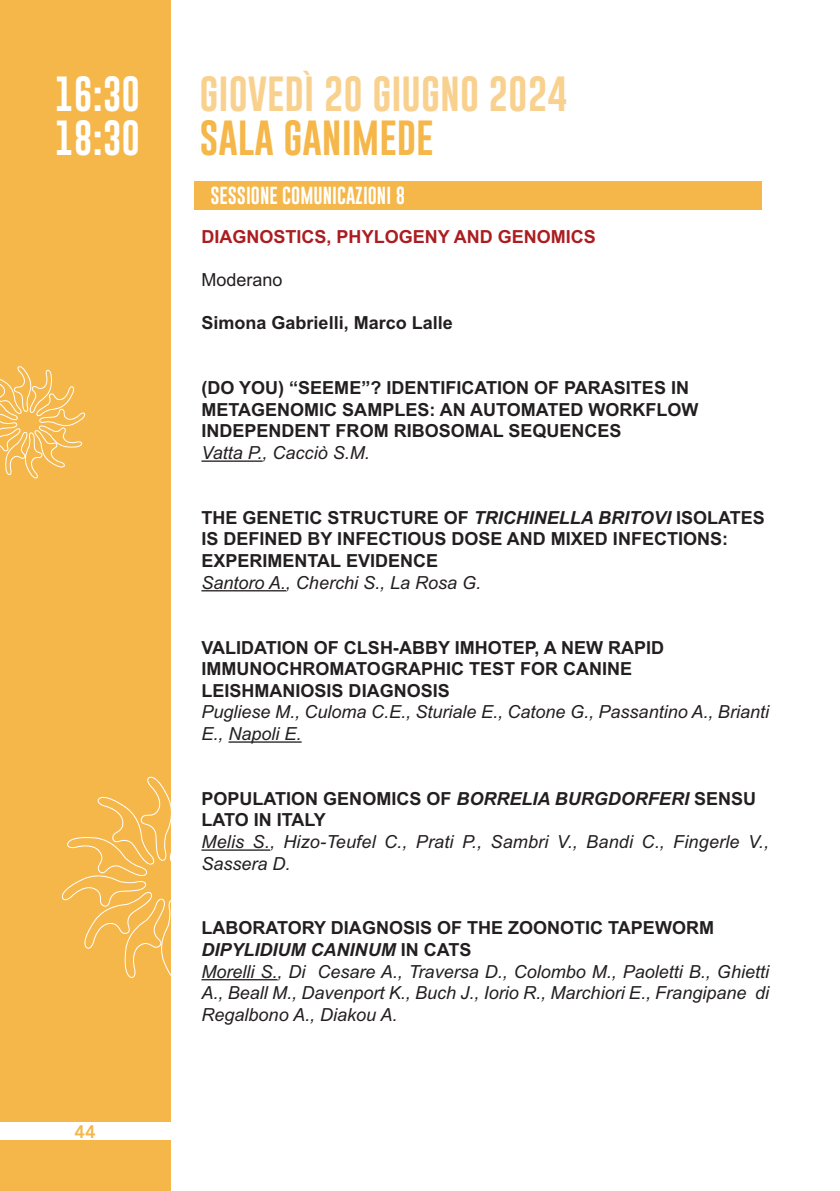
<style>
.page{position:relative;width:840px;height:1191px;background:#fff}
.page>*{position:absolute;margin:0;border:0;box-sizing:border-box;transform-origin:0 0}
.t1{font:36px "Gobold";color:#f9d18f;scale:1.05 1}
.t2{font:36px "Gobold";color:#f5b74a;scale:1.05 1}
.t3{font:36px/44px "Gobold";color:#fff}
.t4{font:700 18px/21.6px "Arial";color:#231f20}
.t5{font:italic 18px/21.6px "Arial";color:#231f20}
.t6{font:700 18px "Arial";color:#aa1d21}
.t7{font:18px "Gobold";color:#fff}
.t8{font:18px "Arial";color:#231f20}
.t9{font:800 18px "Avenir";color:#f5b74a}
.s1{font-style:italic}
.s2{font-weight:700;font-style:normal}
.s3{font-weight:700}
</style>
<div class="page">
<div style="left:0;top:0;width:170px;height:1191px;background:#f5b74a"></div>
<div style="left:0;top:1122px;width:173px;height:17px;background:#fff"></div>
<svg style="left:62px;top:774px;width:109px;height:212px"></svg>
<svg style="left:0;top:366px;width:86px;height:113px"></svg>
<hr style="left:201px;top:460px;width:61px;height:2px;background:#231f20">
<hr style="left:201px;top:590px;width:85px;height:1px;background:#231f20">
<hr style="left:228px;top:741px;width:73px;height:1px;background:#231f20">
<hr style="left:201px;top:849px;width:69px;height:1px;background:#231f20">
<hr style="left:201px;top:979px;width:76px;height:1px;background:#231f20">
<div style="left:194px;top:181px;width:567px;height:29px;background:#f5b74a"></div>
<h1 class="t3" style="left:55px;top:76px;width:87px">16:30<br>18:30</h1>
<h1 class="t1" style="left:199px;top:77px;width:352px">GIOVEDÌ 20 GIUGNO 2024</h1>
<h1 class="t2" style="left:199px;top:121px;width:224px">SALA GANIMEDE</h1>
<p class="t7" style="left:210px;top:187px;width:196px">SESSIONE COMUNICAZIONI 8</p>
<p class="t6" style="left:201px;top:226px;width:396px">DIAGNOSTICS, PHYLOGENY AND GENOMICS</p>
<p class="t8" style="left:201px;top:269px;width:83px">Moderano</p>
<p class="t4" style="left:201px;top:312px;width:253px">Simona Gabrielli, Marco Lalle</p>
<p class="t4" style="left:201px;top:377px;width:498px">(DO YOU) “SEEME”? IDENTIFICATION OF PARASITES IN<br>METAGENOMIC SAMPLES: AN AUTOMATED WORKFLOW<br>INDEPENDENT FROM RIBOSOMAL SEQUENCES</p>
<p class="t5" style="left:201px;top:442px;width:170px">Vatta P., Cacciò S.M.</p>
<p class="t4" style="left:201px;top:507px;width:564px">THE GENETIC STRUCTURE OF <span class="s1">TRICHINELLA BRITOVI</span> ISOLATES<br>IS DEFINED BY INFECTIOUS DOSE AND MIXED INFECTIONS:<br>EXPERIMENTAL EVIDENCE</p>
<p class="t5" style="left:201px;top:571px;width:281px">Santoro A., Cherchi S., La Rosa G.</p>
<p class="t4" style="left:201px;top:636px;width:464px">VALIDATION OF CLSH-ABBY IMHOTEP, A NEW RAPID<br>IMMUNOCHROMATOGRAPHIC TEST FOR CANINE<br>LEISHMANIOSIS DIAGNOSIS</p>
<p class="t5" style="left:201px;top:701px;width:568px">Pugliese M., Culoma C.E., Sturiale E., Catone G., Passantino A., Brianti<br>E., Napoli E.</p>
<p class="t4" style="left:201px;top:787px;width:556px">POPULATION GENOMICS OF <span class="s1">BORRELIA BURGDORFERI</span> SENSU<br>LATO IN ITALY</p>
<p class="t5" style="left:201px;top:831px;width:568px">Melis S., Hizo-Teufel C., Prati P., Sambri V., Bandi C., Fingerle V.,<br>Sassera D.</p>
<p class="t9" style="left:74px;top:1117px;width:23px">44</p>
<p class="t5" style="left:201px;top:917px;width:568px"><span class="s2">LABORATORY DIAGNOSIS OF THE ZOONOTIC TAPEWORM </span><span class="s3">DIPYLIDIUM CANINUM</span> <span class="s2">IN CATS<br></span>Morelli S., Di Cesare A., Traversa D., Colombo M., Paoletti B., Ghietti A., Beall M., Davenport K., Buch J., Iorio R., Marchiori E., Frangipane di Regalbono A., Diakou A.</p>
</div>
